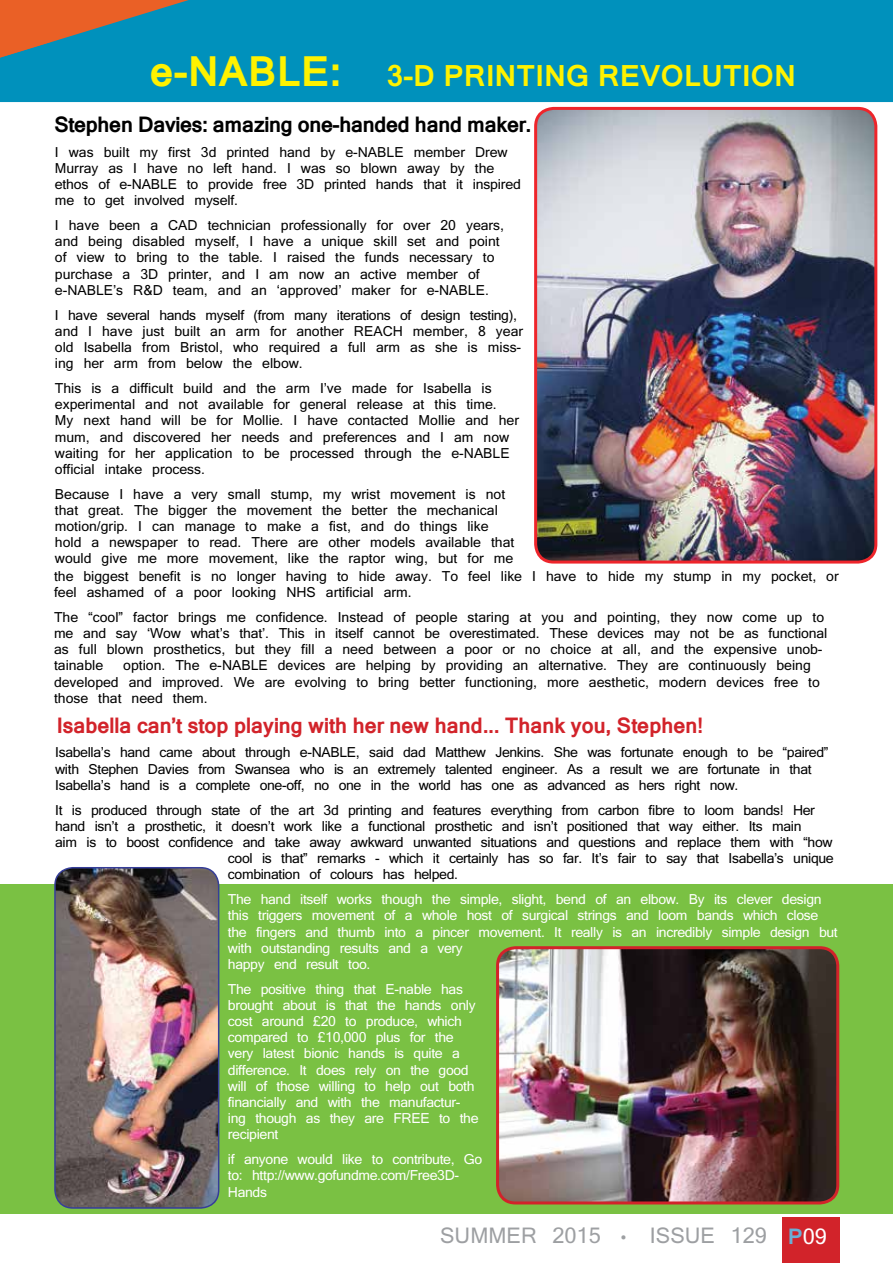
<style>
.page{position:relative;width:893px;height:1263px;background:#fff}
.page>*{position:absolute;margin:0;border:0;box-sizing:border-box;transform-origin:0 0}
.t1{font:700 28.5px "Kartika";color:#fff200}
.t2{font:700 21px "Kartika";letter-spacing:-.025em;color:#d2232a}
.t3{font:700 21px "Kartika";letter-spacing:-.04em;color:#000}
.t4{font:21px "Kartika";color:#9d9fa2}
.t5{font:13.5px/16.2px "Kartika";color:#000}
.t6{font:13.5px/16.2px "Kartika";letter-spacing:-.025em;color:#000}
.t7{font:13.5px/16.2px "Kartika";letter-spacing:-.025em;color:#fff}
.s1{font-size:40.5px}
.s2{font-weight:700;color:#6baed5}
.s3{color:#fff}
</style>
<div class="page">
<div style="left:0;top:884px;width:893px;height:329px;background:#7ac143"></div>
<div style="left:783px;top:1218px;width:57px;height:45px;background:#d2232a"></div>
<div style="left:630px;top:0;width:263px;height:102px;background:#0091bc"></div>
<svg style="left:0;top:0;width:630px;height:121px"></svg>
<img style="left:536px;top:108px;width:340px;height:452px">
<div style="left:534px;top:107px;width:343px;height:457px;border:3px solid #ee252b;border-radius:18px"></div>
<img style="left:55px;top:868px;width:164px;height:340px">
<div style="left:54px;top:867px;width:165px;height:342px;border:2px solid #363e99;border-radius:18px"></div>
<img style="left:498px;top:948px;width:340px;height:255px">
<div style="left:496px;top:946px;width:343px;height:258px;border:3px solid #d2232a;border-radius:18px"></div>
<h1 class="t1" style="left:150px;top:58px;width:648px"><span class="s1">e-NABLE:</span> 3-D PRINTING REVOLUTION</h1>
<h2 class="t3" style="left:54px;top:111px;width:479px">Stephen Davies: amazing one-handed hand maker.</h2>
<p class="t5" style="left:55px;top:145px;width:468px">I was built my first 3d printed hand by e-NABLE member Drew Murray as I have no left hand. I was so blown away by the ethos of e-NABLE to provide free 3D printed hands that it inspired me to get involved myself.</p>
<p class="t5" style="left:55px;top:218px;width:451px">I have been a CAD technician professionally for over 20 years, and being disabled myself, I have a unique skill set and point of view to bring to the table. I raised the funds necessary to purchase a 3D printer, and I am now an active member of e-NABLE’s R&amp;D team, and an ‘approved’ maker for e-NABLE.</p>
<p class="t5" style="left:55px;top:308px;width:470px">I have several hands myself (from many iterations of design testing), and I have just built an arm for another REACH member, 8 year old Isabella from Bristol, who required a full arm as she is miss&shy;ing her arm from below the elbow.</p>
<p class="t5" style="left:55px;top:381px;width:466px">This is a difficult build and the arm I’ve made for Isabella is experimental and not available for general release at this time.<br>My next hand will be for Mollie. I have contacted Mollie and her mum, and discovered her needs and preferences and I am now waiting for her application to be processed through the e-NABLE official intake process.</p>
<p class="t5" style="left:55px;top:487px;width:461px">Because I have a very small stump, my wrist movement is not that great. The bigger the movement the better the mechanical motion/grip. I can manage to make a fist, and do things like hold a newspaper to read. There are other models available that would give me more movement, like the raptor wing, but for me</p>
<p class="t5" style="left:54px;top:569px;width:786px">the biggest benefit is no longer having to hide away. To feel like I have to hide my stump in my pocket, or feel ashamed of a poor looking NHS artificial arm.</p>
<p class="t5" style="left:54px;top:610px;width:775px">The “cool” factor brings me confidence. Instead of people staring at you and pointing, they now come up to me and say ‘Wow what’s that’. This in itself cannot be overestimated. These devices may not be as functional as full blown prosthetics, but they fill a need between a poor or no choice at all, and the expensive unob&shy;tainable</p>
<p class="t5" style="left:54px;top:659px;width:767px;text-indent:69px">option. The e-NABLE devices are helping by providing an alternative. They are continuously being developed and improved. We are evolving to bring better functioning, more aesthetic, modern devices free to those that need them.</p>
<h2 class="t2" style="left:56px;top:712px;width:649px">Isabella can’t stop playing with her new hand... Thank you, Stephen!</h2>
<p class="t6" style="left:55px;top:746px;width:775px">Isabella’s hand came about through e-NABLE, said dad Matthew Jenkins. She was fortunate enough to be “paired” with Stephen Davies from Swansea who is an extremely talented engineer. As a result we are fortunate in that<br>Isabella’s hand is a complete one-off, no one in the world has one as advanced as hers right now.</p>
<p class="t6" style="left:55px;top:803px;width:761px">It is produced through state of the art 3d printing and features everything from carbon fibre to loom bands! Her</p>
<p class="t6" style="left:55px;top:819px;width:748px">hand isn’t a prosthetic, it doesn’t work like a functional prosthetic and isn’t positioned that way either. Its main</p>
<p class="t6" style="left:55px;top:835px;width:779px">aim is to boost confidence and take away awkward unwanted situations and questions and replace them with “how</p>
<p class="t6" style="left:228px;top:851px;width:607px">cool is that” remarks - which it certainly has so far. It’s fair to say that Isabella’s unique</p>
<p class="t6" style="left:228px;top:868px;width:232px">combination of colours has helped.</p>
<p class="t7" style="left:228px;top:892px;width:611px">The hand itself works though the simple, slight, bend of an elbow. By its clever design this triggers movement of a whole host of surgical strings and loom bands which close the fingers and thumb into a pincer movement. It really is an incredibly simple design but with outstanding results and a very<br>happy end result too.</p>
<p class="t7" style="left:228px;top:982px;width:252px">The positive thing that E-nable has brought about is that the hands only cost around £20 to produce, which compared to £10,000 plus for the very latest bionic hands is quite a difference. It does rely on the good will of those willing to help out both financially and with the manufactur&shy;ing though as they are FREE to the recipient</p>
<p class="t7" style="left:228px;top:1152px;width:256px">if anyone would like to contribute, Go to: http://www.gofundme.com/Free3D-<br>Hands</p>
<h2 class="t4" style="left:440px;top:1223px;width:388px">SUMMER 2015 <sup>.</sup> ISSUE 129 <span class="s2">P</span><span class="s3">09</span></h2>
</div>
